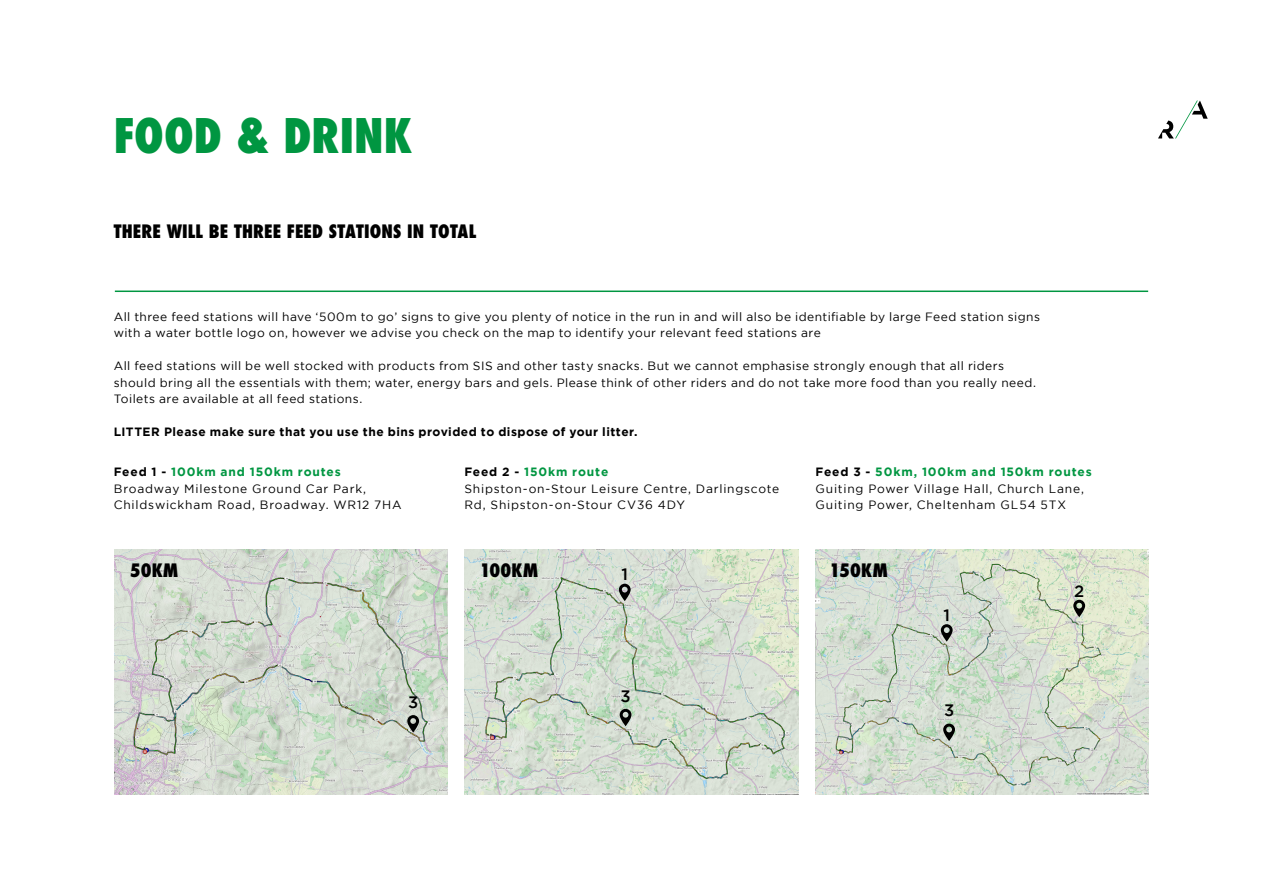
<style>
.page{position:relative;width:1263px;height:893px;background:#fff}
.page>*{position:absolute;margin:0;border:0;box-sizing:border-box;transform-origin:0 0}
.t1{font:800 condensed 46.35px "Futura";color:#009641}
.t2{font:800 condensed 18px "Futura";letter-spacing:.01em;color:#000}
.t3{font:500 16.5px "Gotham";color:#000}
.t4{font:12px/16.5px "Gotham";letter-spacing:.04em;color:#000}
.t5{font:12px/16.5px "Gotham";letter-spacing:.07em;color:#000}
.t6{font:12px/16.5px "Gotham";letter-spacing:.065em;color:#000}
.t7{font:700 12px "Gotham";letter-spacing:.04em;color:#000}
.s1{font-weight:700}
.s2{font-weight:700;color:#009641}
</style>
<div class="page">
<hr style="left:115px;top:291px;width:1033px;height:1px;background:#009641">
<svg style="left:1158px;top:101px;width:50px;height:37px"></svg>
<img style="left:115px;top:550px;width:333px;height:244px">
<img style="left:465px;top:550px;width:333px;height:244px">
<img style="left:815px;top:550px;width:333px;height:244px">
<svg style="left:407px;top:715px;width:12px;height:17px"></svg>
<svg style="left:620px;top:709px;width:11px;height:17px"></svg>
<svg style="left:619px;top:584px;width:12px;height:17px"></svg>
<svg style="left:943px;top:724px;width:12px;height:17px"></svg>
<svg style="left:941px;top:624px;width:12px;height:18px"></svg>
<svg style="left:1073px;top:600px;width:12px;height:17px"></svg>
<h1 class="t1" style="left:114px;top:104px;width:300px">FOOD &amp; DRINK</h1>
<h2 class="t2" style="left:114px;top:219px;width:364px">THERE WILL BE THREE FEED STATIONS IN TOTAL</h2>
<p class="t4" style="left:114px;top:308px;width:928px">All three feed stations will have ‘500m to go’ signs to give you plenty of notice in the run in and will also be identifiable by large Feed station signs with a water bottle logo on, however we advise you check on the map to identify your relevant feed stations are</p>
<p class="t4" style="left:114px;top:357px;width:924px">All feed stations will be well stocked with products from SIS and other tasty snacks. But we cannot emphasise strongly enough that all riders should bring all the essentials with them; water, energy bars and gels. Please think of other riders and do not take more food than you really need.<br>Toilets are available at all feed stations.</p>
<p class="t7" style="left:114px;top:425px;width:525px">LITTER Please make sure that you use the bins provided to dispose of your litter.</p>
<p class="t5" style="left:114px;top:464px;width:289px"><span class="s1">Feed 1 -</span> <span class="s2">100km and 150km routes<br></span>Broadway Milestone Ground Car Park,<br>Childswickham Road, Broadway. WR12 7HA</p>
<p class="t6" style="left:464px;top:464px;width:316px"><span class="s1">Feed 2 -</span> <span class="s2">150km route<br></span>Shipston-on-Stour Leisure Centre, Darlingscote<br>Rd, Shipston-on-Stour CV36 4DY</p>
<p class="t5" style="left:816px;top:464px;width:278px"><span class="s1">Feed 3 -</span> <span class="s2">50km, 100km and 150km routes<br></span>Guiting Power Village Hall, Church Lane,<br>Guiting Power, Cheltenham GL54 5TX</p>
<h2 class="t2" style="left:130px;top:558px;width:50px">50KM</h2>
<h2 class="t2" style="left:479px;top:558px;width:60px">100KM</h2>
<h2 class="t2" style="left:829px;top:558px;width:60px">150KM</h2>
<h3 class="t3" style="left:621px;top:565px;width:8px">1</h3>
<h3 class="t3" style="left:408px;top:693px;width:12px">3</h3>
<h3 class="t3" style="left:620px;top:686px;width:12px">3</h3>
<h3 class="t3" style="left:943px;top:606px;width:8px">1</h3>
<h3 class="t3" style="left:944px;top:701px;width:12px">3</h3>
<h3 class="t3" style="left:1074px;top:581px;width:12px">2</h3>
</div>
